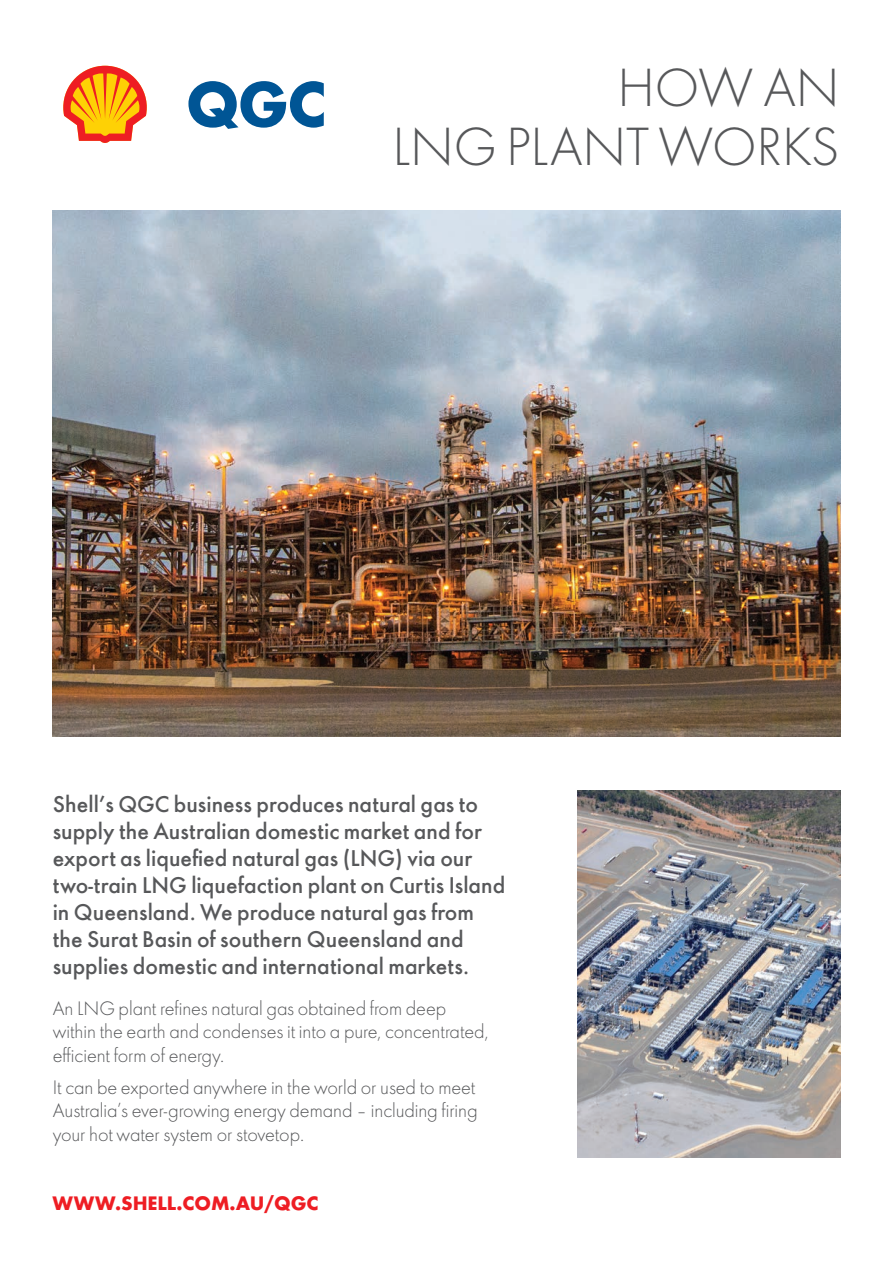
<style>
.page{position:relative;width:893px;height:1263px;background:#fff}
.page>*{position:absolute;margin:0;border:0;box-sizing:border-box;transform-origin:0 0}
.t1{font:300 49.5px/59.4px "Shell";letter-spacing:-.005em;color:#57585a;text-align:right}
.t2{font:500 21px/27px "Shell";color:#57585a}
.t3{font:300 18px/23.4px "Shell";letter-spacing:-.005em;color:#57585a}
.t4{font:700 18px "Shell";letter-spacing:-.005em;color:#ee1d23}
</style>
<div class="page">
<img style="left:53px;top:210px;width:787px;height:527px">
<img style="left:578px;top:790px;width:262px;height:368px">
<svg style="left:188px;top:81px;width:136px;height:48px"></svg>
<svg style="left:63px;top:65px;width:84px;height:78px"></svg>
<h1 class="t1" style="left:393px;top:56px;width:448px">HOW AN<br>LNG PLANT WORKS</h1>
<p class="t2" style="left:53px;top:789px;width:454px">Shell’s QGC business produces natural gas to supply the Australian domestic market and for export as liquefied natural gas (LNG) via our two-train LNG liquefaction plant on Curtis Island in Queensland. We produce natural gas from the Surat Basin of southern Queensland and supplies domestic and international markets.</p>
<p class="t3" style="left:53px;top:996px;width:437px">An LNG plant refines natural gas obtained from deep within the earth and condenses it into a pure, concentrated, efficient form of energy.</p>
<p class="t3" style="left:53px;top:1075px;width:426px">It can be exported anywhere in the world or used to meet<br>Australia’s ever-growing energy demand – including firing your hot water system or stovetop.</p>
<p class="t4" style="left:53px;top:1188px;width:267px">WWW.SHELL.COM.AU/QGC</p>
</div>
